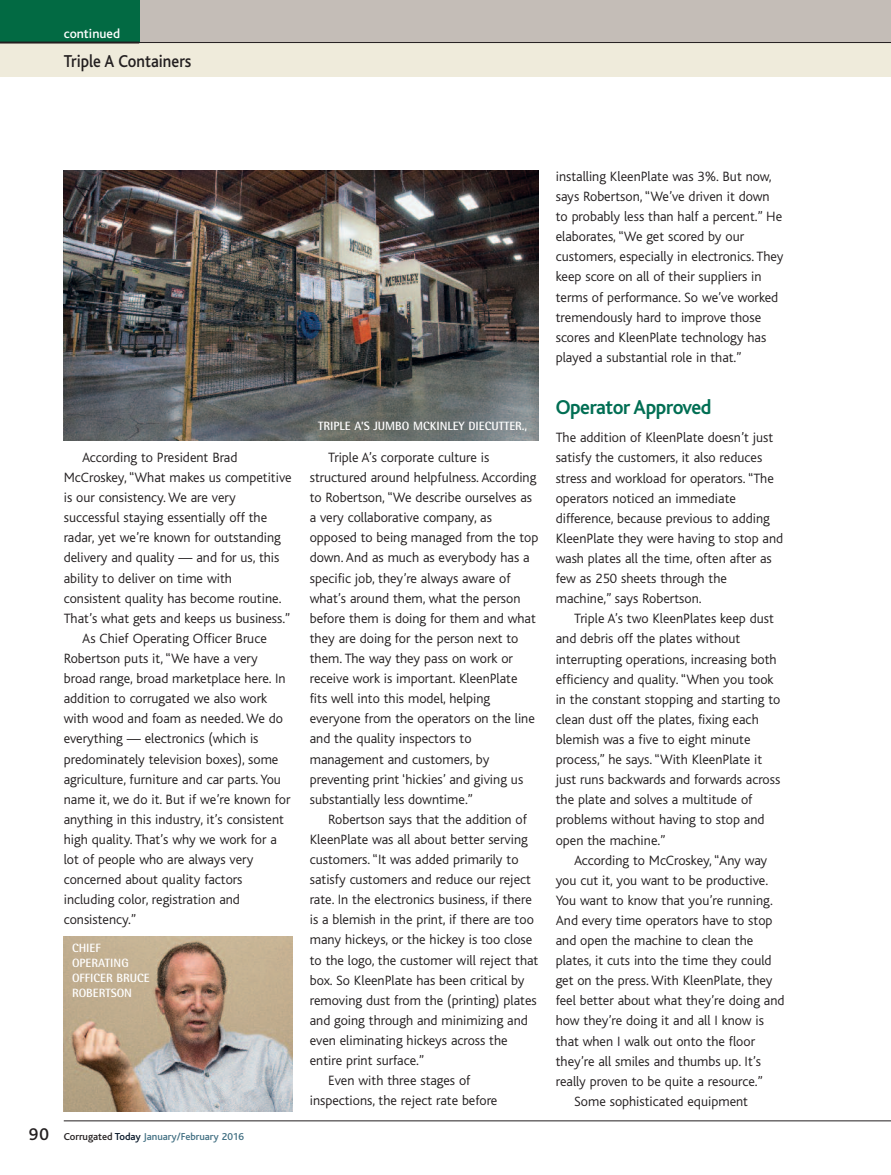
<style>
.page{position:relative;width:891px;height:1175px;background:#fff}
.page>*{position:absolute;margin:0;border:0;box-sizing:border-box;transform-origin:0 0}
.t1{font:700 21px "Bliss";letter-spacing:-.02em;color:#006e53;scale:.95 1}
.t2{font:500 18px "Bliss";color:#231f20;scale:.9 1}
.t3{font:300 14.1px/20.1px "Bliss";color:#231f20}
.t4{font:500 13.5px "Bliss";color:#fff}
.t5{font:700 12px/15px "Rotis Semi Sans";color:#fff}
.t6{font:500 10.5px "Bliss";color:#416f82}
.s1{font-size:17.85px;color:#231f20}
.s2{color:#231f20}
.s3{color:#001123}
</style>
<div class="page">
<div style="left:0;top:0;width:891px;height:77px;background:#efebdb"></div>
<div style="left:0;top:0;width:891px;height:43px;background:#c4bdb7"></div>
<div style="left:0;top:0;width:139px;height:43px;background:#026a43"></div>
<hr style="left:0;top:42px;width:891px;height:1px;background:#231f20">
<hr style="left:64px;top:1120px;width:827px;height:1px;background:#231f20">
<img style="left:64px;top:170px;width:475px;height:271px">
<img style="left:64px;top:936px;width:229px;height:175px">
<p class="t4" style="left:64px;top:29px;width:58px">continued</p>
<p class="t2" style="left:64px;top:55px;width:143px">Triple A Containers</p>
<p class="t3" style="left:82px;top:448px;width:157px">According to President Brad</p>
<p class="t3" style="left:64px;top:468px;width:229px">McCroskey, “What makes us competitive</p>
<p class="t3" style="left:64px;top:489px;width:173px">is our consistency. We are very</p>
<p class="t3" style="left:64px;top:509px;width:205px">successful staying essentially off the</p>
<p class="t3" style="left:64px;top:529px;width:219px">radar, yet we’re known for outstanding</p>
<p class="t3" style="left:64px;top:549px;width:217px">delivery and quality — and for us, this</p>
<p class="t3" style="left:64px;top:569px;width:170px">ability to deliver on time with</p>
<p class="t3" style="left:64px;top:589px;width:219px">consistent quality has become routine.</p>
<p class="t3" style="left:64px;top:609px;width:228px">That’s what gets and keeps us business.”</p>
<p class="t3" style="left:82px;top:629px;width:186px">As Chief Operating Officer Bruce</p>
<p class="t3" style="left:64px;top:649px;width:195px">Robertson puts it, “We have a very</p>
<p class="t3" style="left:64px;top:669px;width:223px">broad range, broad marketplace here. In</p>
<p class="t3" style="left:64px;top:690px;width:205px">addition to corrugated we also work</p>
<p class="t3" style="left:64px;top:710px;width:221px">with wood and foam as needed. We do</p>
<p class="t3" style="left:64px;top:730px;width:196px">everything — electronics (which is</p>
<p class="t3" style="left:64px;top:750px;width:216px">predominately television boxes), some</p>
<p class="t3" style="left:64px;top:770px;width:219px">agriculture, furniture and car parts. You</p>
<p class="t3" style="left:64px;top:790px;width:228px">name it, we do it. But if we’re known for</p>
<p class="t3" style="left:64px;top:810px;width:222px">anything in this industry, it’s consistent</p>
<p class="t3" style="left:64px;top:830px;width:215px">high quality. That’s why we work for a</p>
<p class="t3" style="left:64px;top:850px;width:191px">lot of people who are always very</p>
<p class="t3" style="left:64px;top:870px;width:180px">concerned about quality factors</p>
<p class="t3" style="left:64px;top:891px;width:178px">including color, registration and</p>
<p class="t3" style="left:64px;top:911px;width:74px">consistency.”</p>
<p class="t5" style="left:72px;top:941px;width:79px">CHIEF<br>OPERATING<br>OFFICER BRUCE<br>ROBERTSON</p>
<p class="t6" style="left:29px;top:1132px;width:217px"><span class="s1">90</span> <span class="s2">Corrugated</span> <span class="s3">Today</span> January/February 2016</p>
<p class="t5" style="left:318px;top:420px;width:211px">TRIPLE A’S JUMBO MCKINLEY DIECUTTER.,</p>
<p class="t3" style="left:310px;top:448px;width:230px;text-indent:18px">Triple A’s corporate culture is structured around helpfulness. According to Robertson, “We describe ourselves as a very collaborative company, as opposed to being managed from the top down. And as much as everybody has a specific job, they’re always aware of what’s around them, what the person before them is doing for them and what they are doing for the person next to them. The way they pass on work or receive work is important. KleenPlate fits well into this model, helping everyone from the operators on the line and the quality inspectors to management and customers, by preventing print ‘hickies’ and giving us substantially less downtime.”</p>
<p class="t3" style="left:328px;top:810px;width:200px">Robertson says that the addition of</p>
<p class="t3" style="left:310px;top:830px;width:220px">KleenPlate was all about better serving</p>
<p class="t3" style="left:310px;top:850px;width:210px">customers. “It was added primarily to</p>
<p class="t3" style="left:310px;top:870px;width:223px">satisfy customers and reduce our reject</p>
<p class="t3" style="left:310px;top:891px;width:224px">rate. In the electronics business, if there</p>
<p class="t3" style="left:310px;top:911px;width:226px">is a blemish in the print, if there are too</p>
<p class="t3" style="left:310px;top:931px;width:224px">many hickeys, or the hickey is too close</p>
<p class="t3" style="left:310px;top:951px;width:230px">to the logo, the customer will reject that</p>
<p class="t3" style="left:310px;top:971px;width:216px">box. So KleenPlate has been critical by</p>
<p class="t3" style="left:310px;top:991px;width:228px">removing dust from the (printing) plates</p>
<p class="t3" style="left:310px;top:1011px;width:220px">and going through and minimizing and</p>
<p class="t3" style="left:310px;top:1031px;width:199px">even eliminating hickeys across the</p>
<p class="t3" style="left:310px;top:1051px;width:116px">entire print surface.”</p>
<p class="t3" style="left:328px;top:1071px;width:144px">Even with three stages of</p>
<p class="t3" style="left:310px;top:1092px;width:189px">inspections, the reject rate before</p>
<p class="t3" style="left:556px;top:168px;width:229px">installing KleenPlate was 3%. But now, says Robertson, “We’ve driven it down to probably less than half a percent.” He elaborates, “We get scored by our customers, especially in electronics. They keep score on all of their suppliers in terms of performance. So we’ve worked tremendously hard to improve those scores and KleenPlate technology has played a substantial role in that.”</p>
<h1 class="t1" style="left:556px;top:400px;width:166px">Operator Approved</h1>
<p class="t3" style="left:556px;top:429px;width:229px">The addition of KleenPlate doesn’t just satisfy the customers, it also reduces stress and workload for operators. “The operators noticed an immediate difference, because previous to adding KleenPlate they were having to stop and wash plates all the time, often after as few as 250 sheets through the machine,” says Robertson.</p>
<p class="t3" style="left:556px;top:610px;width:226px;text-indent:18px">Triple A’s two KleenPlates keep dust and debris off the plates without interrupting operations, increasing both efficiency and quality. “When you took in the constant stopping and starting to clean dust off the plates, fixing each blemish was a five to eight minute process,” he says. “With KleenPlate it just runs backwards and forwards across the plate and solves a multitude of problems without having to stop and open the machine.”</p>
<p class="t3" style="left:574px;top:851px;width:195px">According to McCroskey, “Any way</p>
<p class="t3" style="left:556px;top:871px;width:214px">you cut it, you want to be productive.</p>
<p class="t3" style="left:556px;top:891px;width:219px">You want to know that you’re running.</p>
<p class="t3" style="left:556px;top:911px;width:218px">And every time operators have to stop</p>
<p class="t3" style="left:556px;top:931px;width:199px">and open the machine to clean the</p>
<p class="t3" style="left:556px;top:951px;width:217px">plates, it cuts into the time they could</p>
<p class="t3" style="left:556px;top:972px;width:218px">get on the press. With KleenPlate, they</p>
<p class="t3" style="left:556px;top:992px;width:230px">feel better about what they’re doing and</p>
<p class="t3" style="left:556px;top:1012px;width:210px">how they’re doing it and all I know is</p>
<p class="t3" style="left:556px;top:1032px;width:201px">that when I walk out onto the floor</p>
<p class="t3" style="left:556px;top:1052px;width:207px">they’re all smiles and thumbs up. It’s</p>
<p class="t3" style="left:556px;top:1072px;width:209px">really proven to be quite a resource.”</p>
<p class="t3" style="left:574px;top:1092px;width:175px">Some sophisticated equipment</p>
</div>
